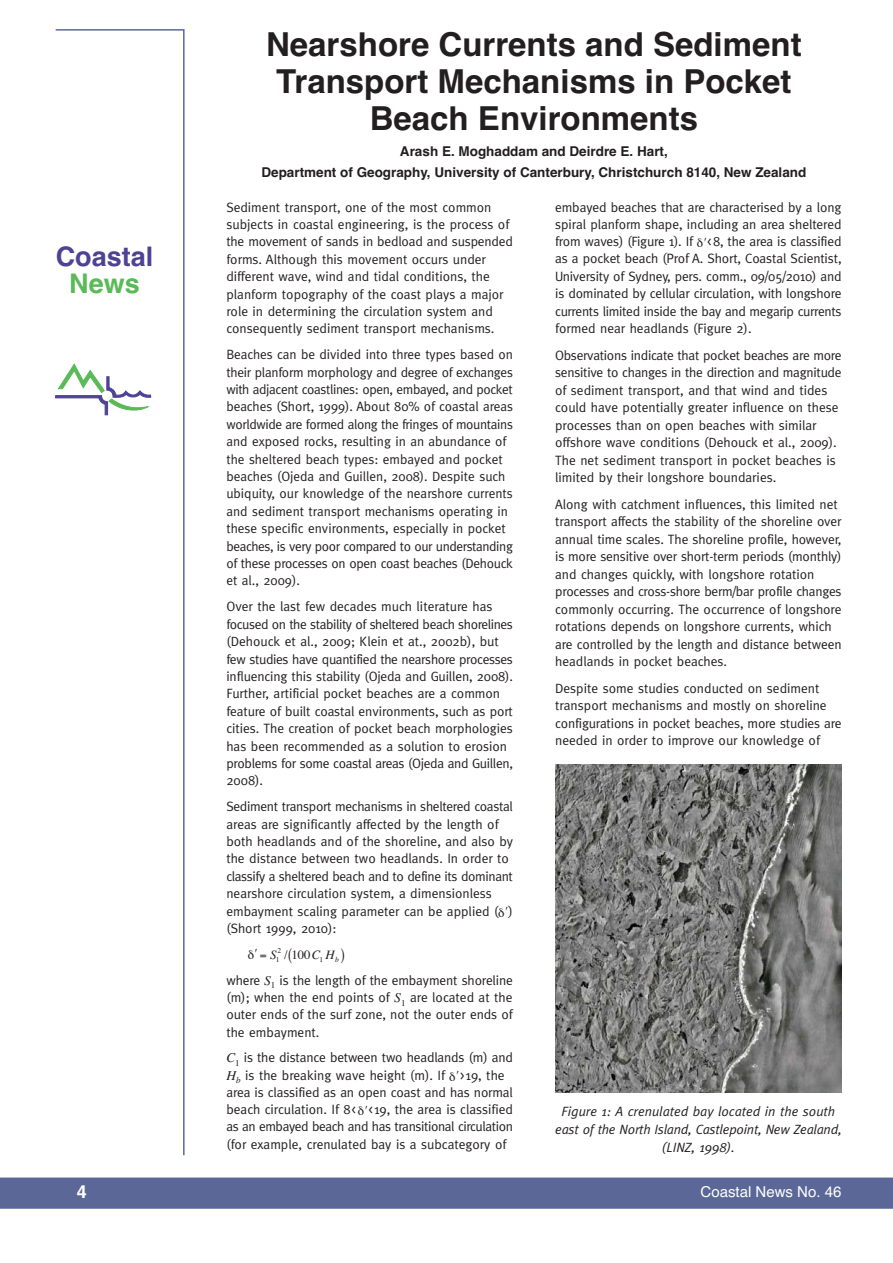
<style>
.page{position:relative;width:893px;height:1263px;background:#fff}
.page>*{position:absolute;margin:0;border:0;box-sizing:border-box;transform-origin:0 0}
.t1{font:700 33px/36.8px "Helvetica";color:#231f20;text-align:center}
.t2{font:700 27px "Helvetica";color:#4e4295}
.t3{font:700 27px "Helvetica";color:#5aba57}
.t4{font:700 18px "Helvetica";color:#fff}
.t5{font:15px "Helvetica";color:#fff}
.t6{font:13.5px/17.4px "Meta";color:#231f20}
.t7{font:700 13.5px/21.5px "Helvetica";color:#231f20;text-align:center}
.t8{font:italic 13.5px/18px "Meta";color:#231f20;text-align:center}
.t9{font:12.9px "Times";color:#231f20}
.s1{font-style:italic}
.s2{font-family:"Times";font-style:italic}
</style>
<div class="page">
<div style="left:0;top:1178px;width:893px;height:31px;background:#5b6897"></div>
<svg style="left:55px;top:29px;width:130px;height:1127px"></svg>
<img style="left:555px;top:765px;width:287px;height:328px">
<h2 class="t2" style="left:56px;top:247px;width:99px">Coastal</h2>
<h2 class="t3" style="left:69px;top:274px;width:72px">News</h2>
<h1 class="t1" style="left:266px;top:29px;width:537px">Nearshore Currents and Sediment<br>Transport Mechanisms in Pocket<br>Beach Environments</h1>
<p class="t7" style="left:261px;top:141px;width:546px">Arash E. Moghaddam and Deirdre E. Hart,<br>Department of Geography, University of Canterbury, Christchurch 8140, New Zealand</p>
<p class="t6" style="left:555px;top:199px;width:288px;text-align:justify">embayed beaches that are characterised by a long spiral planform shape, including an area sheltered from waves) (Figure 1). If &lt;8, the area is classified as a pocket beach (Prof A. Short, Coastal Scientist, University of Sydney, pers. comm., 09/05/2010) and is dominated by cellular circulation, with longshore currents limited inside the bay and megarip currents formed near headlands (Figure 2).</p>
<p class="t6" style="left:555px;top:347px;width:288px">Observations indicate that pocket beaches are more sensitive to changes in the direction and magnitude of sediment transport, and that wind and tides could have potentially greater influence on these processes than on open beaches with similar offshore wave conditions (Dehouck et al., 2009).<br>The net sediment transport in pocket beaches is limited by their longshore boundaries.</p>
<p class="t6" style="left:555px;top:496px;width:288px">Along with catchment influences, this limited net transport affects the stability of the shoreline over annual time scales. The shoreline profile, however, is more sensitive over short-term periods (monthly) and changes quickly, with longshore rotation processes and cross-shore berm/bar profile changes commonly occurring. The occurrence of longshore rotations depends on longshore currents, which are controlled by the length and distance between headlands in pocket beaches.</p>
<p class="t6" style="left:555px;top:680px;width:288px">Despite some studies conducted on sediment transport mechanisms and mostly on shoreline configurations in pocket beaches, more studies are needed in order to improve our knowledge of</p>
<p class="t6" style="left:226px;top:199px;width:288px">Sediment transport, one of the most common subjects in coastal engineering, is the process of the movement of sands in bedload and suspended forms. Although this movement occurs under different wave, wind and tidal conditions, the planform topography of the coast plays a major role in determining the circulation system and consequently sediment transport mechanisms.</p>
<p class="t6" style="left:226px;top:347px;width:288px">Beaches can be divided into three types based on their planform morphology and degree of exchanges with adjacent coastlines: open, embayed, and pocket beaches (Short, 1999). About 80% of coastal areas worldwide are formed along the fringes of mountains and exposed rocks, resulting in an abundance of the sheltered beach types: embayed and pocket beaches (Ojeda and Guillen, 2008). Despite such ubiquity, our knowledge of the nearshore currents and sediment transport mechanisms operating in these specific environments, especially in pocket beaches, is very poor compared to our understanding of these processes on open coast beaches (Dehouck et al., 2009).</p>
<p class="t6" style="left:226px;top:599px;width:288px">Over the last few decades much literature has focused on the stability of sheltered beach shorelines (Dehouck et al., 2009; Klein et at., 2002b), but few studies have quantified the nearshore processes influencing this stability (Ojeda and Guillen, 2008).<br>Further, artificial pocket beaches are a common feature of built coastal environments, such as port cities. The creation of pocket beach morphologies has been recommended as a solution to erosion problems for some coastal areas (Ojeda and Guillen, 2008).</p>
<p class="t6" style="left:226px;top:799px;width:288px">Sediment transport mechanisms in sheltered coastal areas are significantly affected by the length of both headlands and of the shoreline, and also by the distance between two headlands. In order to classify a sheltered beach and to define its dominant nearshore circulation system, a dimensionless embayment scaling parameter can be applied ( ) (Short 1999, 2010):</p>
<p class="t9" style="left:270px;top:949px;width:70px"><span class="s1">S</span><sub>1</sub><sup>2</sup> / 100<span class="s1">C</span><sub>1</sub> <span class="s1">H</span><sub>b</sub></p>
<p class="t6" style="left:226px;top:973px;width:288px;text-align:justify">where <span class="s2">S</span><sub>1</sub> is the length of the embayment shoreline (m); when the end points of <span class="s2">S</span><sub>1</sub> are located at the outer ends of the surf zone, not the outer ends of the embayment.</p>
<p class="t6" style="left:226px;top:1050px;width:288px"><span class="s2">C</span><sub>1</sub> is the distance between two headlands (m) and <span class="s2">H</span><sub>b</sub> is the breaking wave height (m). If &gt;19, the area is classified as an open coast and has normal beach circulation. If 8&lt; &lt;19, the area is classified as an embayed beach and has transitional circulation (for example, crenulated bay is a subcategory of</p>
<p class="t8" style="left:555px;top:1104px;width:288px">Figure 1: A crenulated bay located in the south east of the North Island, Castlepoint, New Zealand, (LINZ, 1998).</p>
<h3 class="t4" style="left:77px;top:1185px;width:12px">4</h3>
<p class="t5" style="left:700px;top:1186px;width:142px">Coastal News No. 46</p>
</div>
